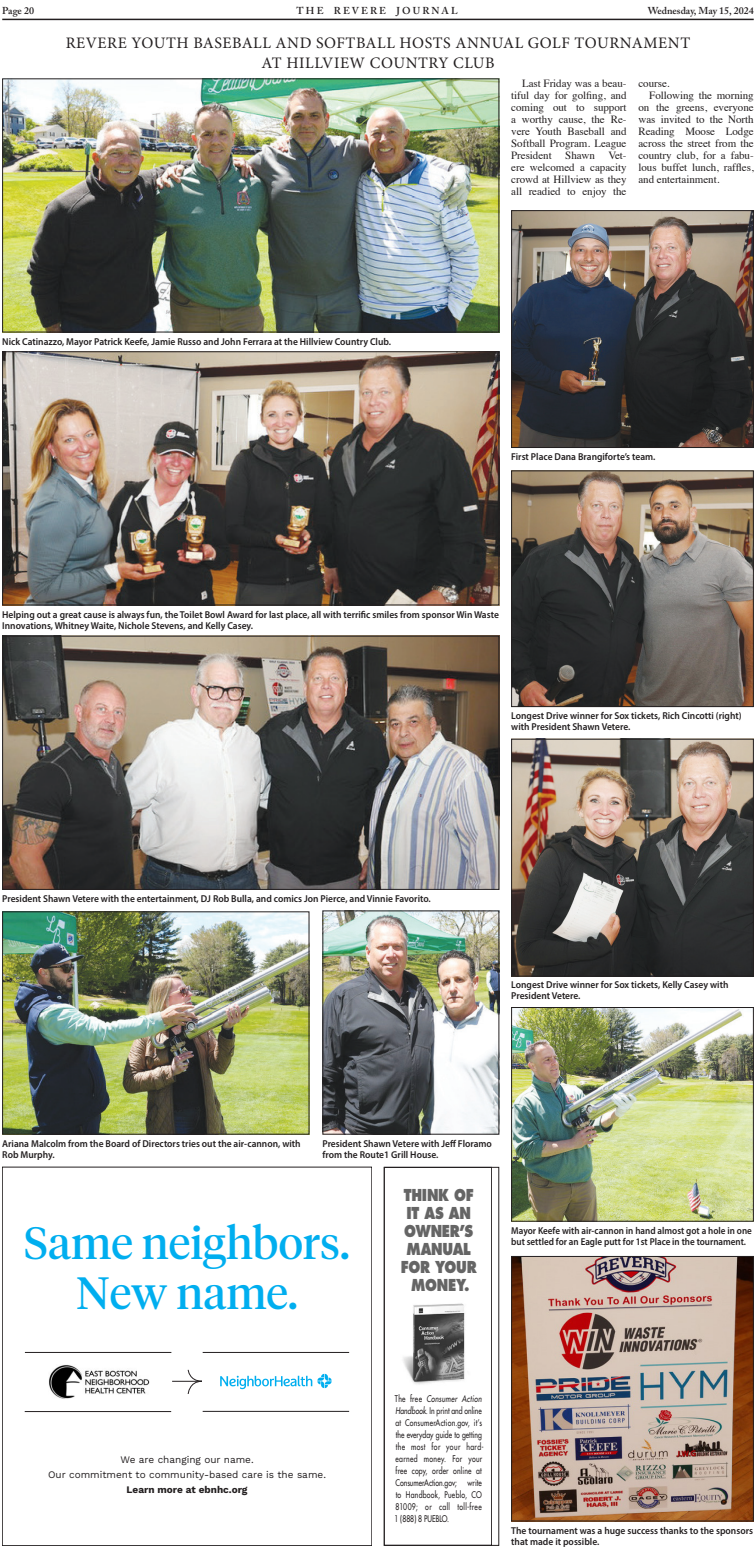
<style>
.page{position:relative;width:756px;height:1548px;background:#fff}
.page>*{position:absolute;margin:0;border:0;box-sizing:border-box;transform-origin:0 0}
.t1{font:45.1px/50.1px "Tiempos Headline";color:#00aeef;text-align:center}
.Photo_Overline{font:16px/19.2px "Minion Pro";letter-spacing:.035em;color:#231f20;text-align:center}
.t2{font:800 16px/18px "Futura";letter-spacing:-.02em;color:#656565;text-align:center;scale:.83 1}
.Body_text{font:11px/12px "Times";letter-spacing:-.005em;color:#231f20;text-align:justify}
.Cutline{font:600 10px/11px "Myriad Pro";color:#231f20;scale:.95 1}
.Cutline-2{font:600 10px/11px "Myriad Pro";color:#231f20;scale:.91 1}
.t3{font:10px/15px "Work Sans";color:#231f20;text-align:center}
.t4{font:600 10px "Adobe Caslon Pro";color:#231f20}
.t5{font:600 10px "Adobe Caslon Pro";letter-spacing:.215em;color:#231f20}
.t6{font:9px/12px "Futura";letter-spacing:.025em;color:#231f20;scale:.77 1}
.s1{font-weight:700}
.s2{font-style:italic}
</style>
<div class="page">
<hr style="left:2px;top:19px;width:752px;height:1px;background:#231f20">
<div style="left:2px;top:1167px;width:370px;height:379px;border:1px solid #231f20"></div>
<svg style="left:220px;top:1374px;width:112px;height:15px"></svg>
<hr style="left:25px;top:1352px;width:146px;height:1px;background:#231f20">
<hr style="left:203px;top:1352px;width:146px;height:1px;background:#231f20">
<hr style="left:25px;top:1411px;width:146px;height:1px;background:#231f20">
<hr style="left:203px;top:1411px;width:146px;height:1px;background:#231f20">
<svg style="left:188px;top:1370px;width:14px;height:24px"></svg>
<hr style="left:172px;top:1381px;width:30px;height:1px;background:#231f20">
<img style="left:49px;top:1365px;width:101px;height:34px">
<img style="left:513px;top:212px;width:239px;height:234px">
<div style="left:511px;top:210px;width:243px;height:238px;border:1px solid #231f20"></div>
<img style="left:513px;top:741px;width:239px;height:233px">
<div style="left:511px;top:739px;width:243px;height:237px;border:1px solid #231f20"></div>
<img style="left:513px;top:1009px;width:239px;height:211px">
<div style="left:511px;top:1007px;width:243px;height:215px;border:1px solid #231f20"></div>
<img style="left:513px;top:473px;width:239px;height:232px">
<div style="left:511px;top:471px;width:243px;height:236px;border:1px solid #231f20"></div>
<img style="left:4px;top:80px;width:493px;height:250px">
<div style="left:2px;top:78px;width:497px;height:254px;border:1px solid #231f20"></div>
<img style="left:4px;top:353px;width:493px;height:250px">
<div style="left:2px;top:351px;width:497px;height:254px;border:1px solid #231f20"></div>
<img style="left:4px;top:638px;width:493px;height:250px">
<div style="left:2px;top:636px;width:497px;height:254px;border:1px solid #231f20"></div>
<img style="left:324px;top:913px;width:173px;height:220px">
<div style="left:322px;top:911px;width:177px;height:224px;border:1px solid #231f20"></div>
<img style="left:4px;top:913px;width:303px;height:220px">
<div style="left:2px;top:911px;width:307px;height:224px;border:1px solid #231f20"></div>
<img style="left:513px;top:1258px;width:239px;height:261px">
<div style="left:511px;top:1256px;width:243px;height:265px;border:1px solid #231f20"></div>
<img style="left:403px;top:1303px;width:62px;height:82px">
<div style="left:384px;top:1167px;width:115px;height:379px;border:1px solid #231f20"></div>
<p class="t4" style="left:2px;top:4px;width:33px">Page 20</p>
<p class="t5" style="left:297px;top:4px;width:163px">THE REVERE JOURNAL</p>
<p class="t4" style="left:648px;top:4px;width:107px">Wednesday, May 15, 2024</p>
<p class="Photo_Overline" style="left:66px;top:34px;width:626px">REVERE YOUTH BASEBALL AND SOFTBALL HOSTS ANNUAL GOLF TOURNAMENT<br>AT HILLVIEW COUNTRY CLUB</p>
<p class="Body_text" style="left:511px;top:76px;width:117px;text-indent:11px">Last Friday was a beau&shy;tiful day for golfing, and coming out to support a worthy cause, the Re&shy;vere Youth Baseball and Softball Program. League President Shawn Vet&shy;ere welcomed a capacity crowd at Hillview as they all readied to enjoy the</p>
<p class="Body_text" style="left:638px;top:76px;width:33px">course.</p>
<p class="Body_text" style="left:638px;top:88px;width:117px;text-indent:11px">Following the morning on the greens, everyone was invited to the North Reading Moose Lodge across the street from the country club, for a fabu&shy;lous buffet lunch, raffles, and entertainment.</p>
<p class="Cutline" style="left:2px;top:336px;width:411px">Nick Catinazzo, Mayor Patrick Keefe, Jamie Russo and John Ferrara at the Hillview Country Club.</p>
<p class="Cutline" style="left:511px;top:451px;width:153px">First Place Dana Brangiforte’s team.</p>
<p class="Cutline" style="left:2px;top:609px;width:524px">Helping out a great cause is always fun, the Toilet Bowl Award for last place, all with terrific smiles from sponsor Win Waste<br>Innovations, Whitney Waite, Nichole Stevens, and Kelly Casey.</p>
<p class="Cutline" style="left:511px;top:710px;width:244px">Longest Drive winner for Sox tickets, Rich Cincotti (right) with President Shawn Vetere.</p>
<p class="Cutline" style="left:2px;top:893px;width:452px">President Shawn Vetere with the entertainment, DJ Rob Bulla, and comics Jon Pierce, and Vinnie Favorito.</p>
<p class="Cutline" style="left:511px;top:979px;width:230px">Longest Drive winner for Sox tickets, Kelly Casey with<br>President Vetere.</p>
<p class="Cutline" style="left:2px;top:1138px;width:316px">Ariana Malcolm from the Board of Directors tries out the air-cannon, with<br>Rob Murphy.</p>
<p class="Cutline" style="left:322px;top:1138px;width:180px">President Shawn Vetere with Jeff Floramo from the Route1 Grill House.</p>
<p class="t1" style="left:24px;top:1217px;width:327px">Same neighbors.<br>New name.</p>
<p class="t2" style="left:401px;top:1186px;width:93px">THINK OF<br>IT AS AN<br>OWNER’S<br>MANUAL<br>FOR YOUR<br>MONEY.</p>
<p class="Cutline-2" style="left:511px;top:1225px;width:266px">Mayor Keefe with air-cannon in hand almost got a hole in one but settled for an Eagle putt for 1st Place in the tournament.</p>
<p class="t3" style="left:48px;top:1452px;width:279px">We are changing our name.<br>Our commitment to community-based care is the same.<br><span class="s1">Learn more at ebnhc.org</span></p>
<p class="t6" style="left:395px;top:1393px;width:118px">The free <span class="s2">Consumer Action<br>Handbook</span>. In print and online at ConsumerAction.gov, it’s the everyday guide to getting the most for your hard&shy;earned money. For your free copy, order online at<br>ConsumerAction.gov; write to Handbook, Pueblo, CO<br>81009; or call toll-free<br>1 (888) 8 PUEBLO.</p>
<p class="Cutline" style="left:511px;top:1525px;width:256px">The tournament was a huge success thanks to the sponsors that made it possible.</p>
</div>
